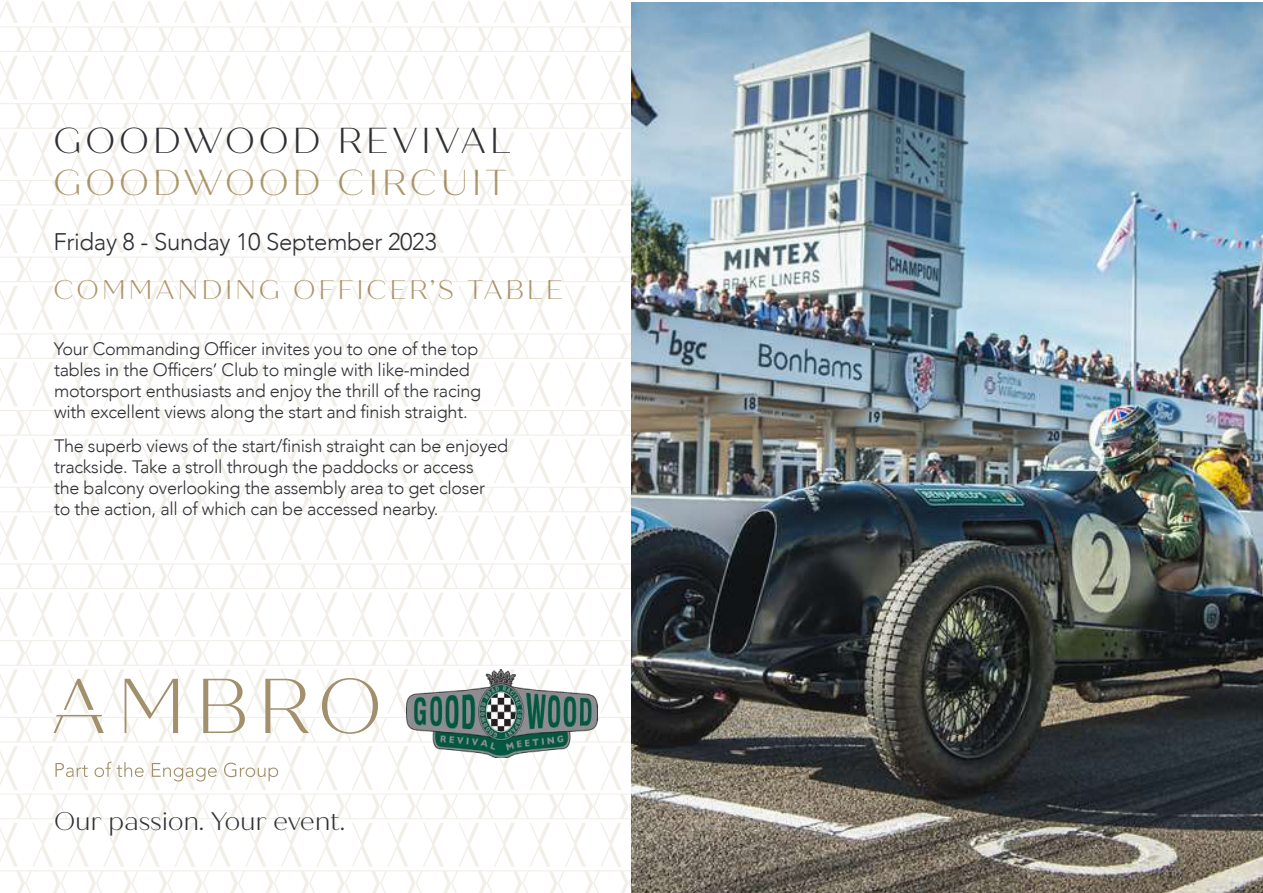
<style>
.page{position:relative;width:1263px;height:893px;background:#fff}
.page>*{position:absolute;margin:0;border:0;box-sizing:border-box;transform-origin:0 0}
.t1{font:300 36px "Quiche Sans";letter-spacing:.1em;color:#303135}
.t2{font:300 36px "Quiche Sans";letter-spacing:.1em;color:#ad976d}
.t3{font:300 27px "Quiche Sans";letter-spacing:.1em;color:#ad976d}
.t4{font:300 25.5px "Quiche Sans";letter-spacing:-.015em;color:#303135}
.t5{font:300 24px "Avenir";letter-spacing:-.015em;color:#303135}
.t6{font:300 18px/21px "Avenir";letter-spacing:-.015em;color:#303135}
</style>
<div class="page">
<img style="left:631px;top:2px;width:632px;height:891px">
<svg style="left:0;top:333px;width:631px;height:560px"></svg>
<svg style="left:0;top:333px;width:586px;height:304px"></svg>
<svg style="left:0;top:1px;width:631px;height:329px"></svg>
<svg style="left:54px;top:679px;width:50px;height:54px"></svg>
<svg style="left:125px;top:679px;width:53px;height:54px"></svg>
<svg style="left:203px;top:679px;width:42px;height:54px"></svg>
<svg style="left:265px;top:679px;width:44px;height:54px"></svg>
<svg style="left:322px;top:678px;width:56px;height:56px"></svg>
<svg style="left:55px;top:763px;width:33px;height:14px"></svg>
<svg style="left:95px;top:762px;width:49px;height:15px"></svg>
<svg style="left:152px;top:763px;width:65px;height:18px"></svg>
<svg style="left:224px;top:763px;width:54px;height:18px"></svg>
<img style="left:406px;top:669px;width:192px;height:89px">
<h1 class="t1" style="left:54px;top:128px;width:459px">GOODWOOD REVIVAL</h1>
<h1 class="t2" style="left:54px;top:170px;width:455px">GOODWOOD CIRCUIT</h1>
<h3 class="t5" style="left:54px;top:232px;width:385px">Friday 8 - Sunday 10 September 2023</h3>
<h2 class="t3" style="left:54px;top:280px;width:511px">COMMANDING OFFICER’S TABLE</h2>
<p class="t6" style="left:54px;top:340px;width:429px">Your Commanding Officer invites you to one of the top tables in the Officers’ Club to mingle with like-minded motorsport enthusiasts and enjoy the thrill of the racing with excellent views along the start and finish straight.</p>
<p class="t6" style="left:54px;top:437px;width:456px">The superb views of the start/finish straight can be enjoyed trackside. Take a stroll through the paddocks or access<br>the balcony overlooking the assembly area to get closer<br>to the action, all of which can be accessed nearby.</p>
<h3 class="t4" style="left:54px;top:811px;width:293px">Our passion. Your event.</h3>
</div>
